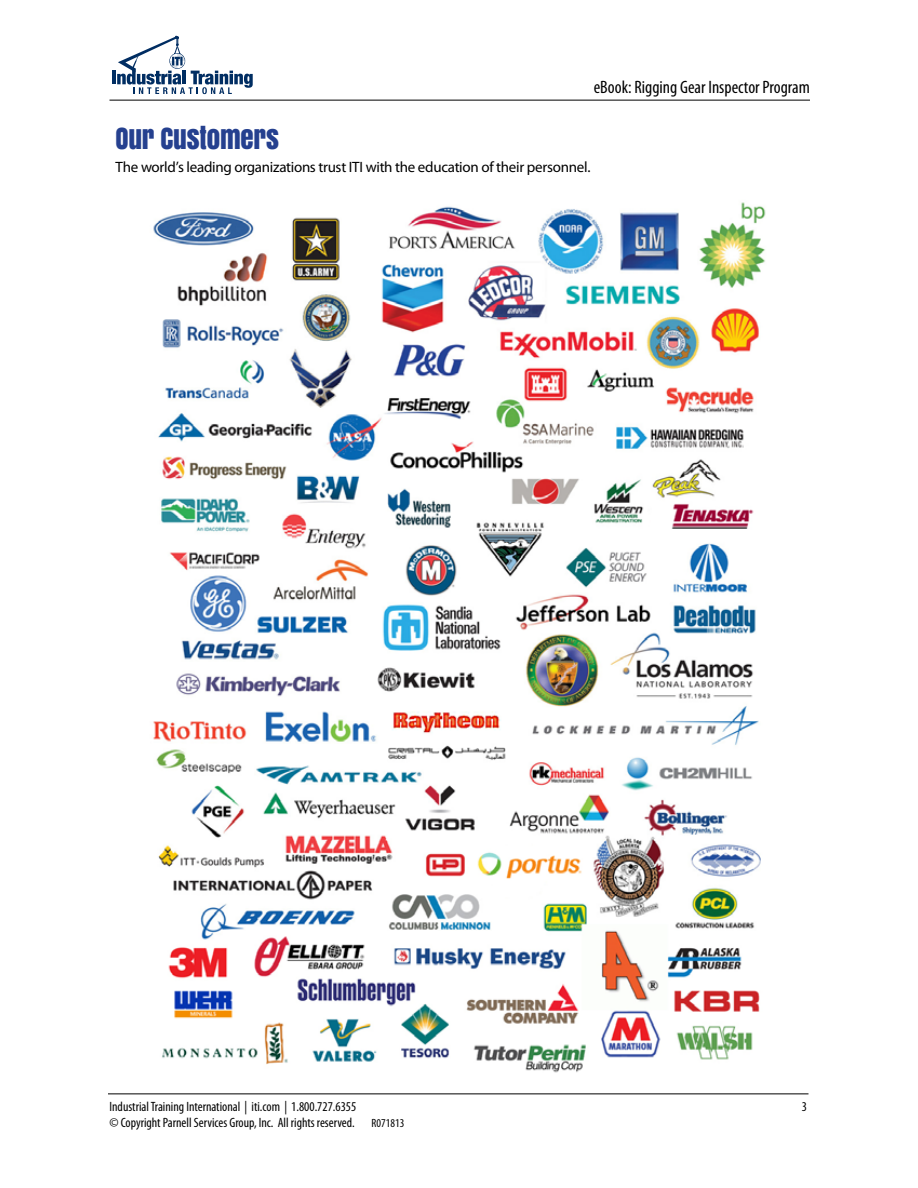
<style>
.page{position:relative;width:918px;height:1188px;background:#fff}
.page>*{position:absolute;margin:0;border:0;box-sizing:border-box;transform-origin:0 0}
.t1{font:27px "Anton";letter-spacing:-.01em;color:#25408f}
.t2{font:condensed 18px "Myriad Pro";color:#000}
.t3{font:15px "Myriad Pro";letter-spacing:-.02em;color:#000}
.t4{font:condensed 13.5px "Myriad Pro";color:#000}
.t5{font:condensed 12px "Myriad Pro";color:#000}
</style>
<div class="page">
<img style="left:153px;top:202px;width:613px;height:871px">
<hr style="left:110px;top:100px;width:700px;height:1px;background:#000">
<hr style="left:108px;top:1094px;width:700px;height:1px;background:#000">
<hr style="left:112px;top:71px;width:4px;height:13px;background:#002d62">
<svg style="left:117px;top:36px;width:136px;height:58px"></svg>
<h2 class="t2" style="left:594px;top:76px;width:218px">eBook: Rigging Gear Inspector Program</h2>
<h1 class="t1" style="left:116px;top:119px;width:165px">OUR CUSTOMERS</h1>
<p class="t3" style="left:116px;top:158px;width:476px">The world’s leading organizations trust ITI with the education of their personnel.</p>
<p class="t4" style="left:110px;top:1099px;width:248px">Industrial Training International | iti.com | 1.800.727.6355</p>
<p class="t4" style="left:802px;top:1099px;width:7px">3</p>
<p class="t4" style="left:110px;top:1115px;width:247px">© Copyright Parnell Services Group, Inc. All rights reserved.</p>
<p class="t5" style="left:372px;top:1116px;width:34px">R071813</p>
</div>
